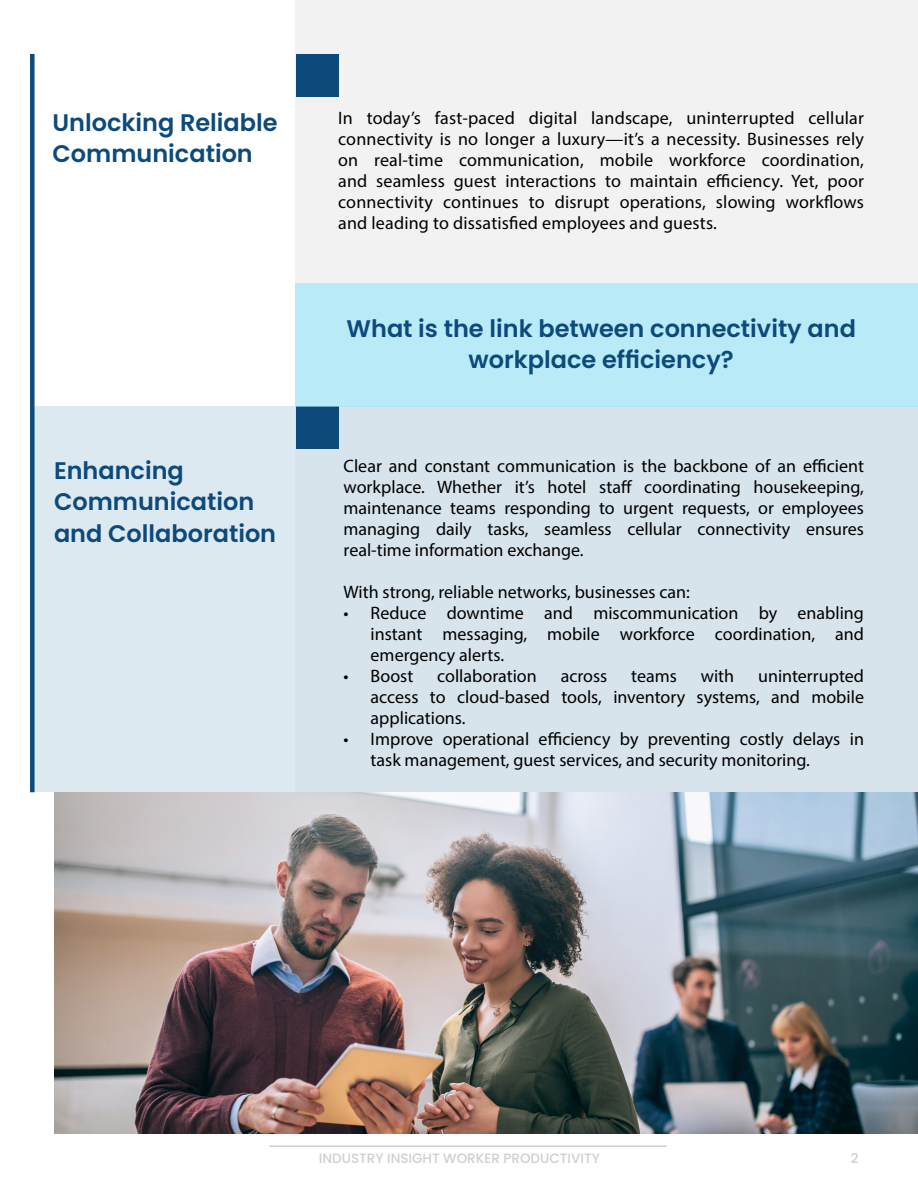
<style>
.page{position:relative;width:918px;height:1188px;background:#fff}
.page>*{position:absolute;margin:0;border:0;box-sizing:border-box;transform-origin:0 0}
.t1{font:600 24px/31.5px "Poppins";color:#0d4a7c}
.t2{font:18px/21px "Myriad Pro";color:#000;text-align:justify}
.t3{font:500 13.5px "Poppins";color:#d0cfce}
</style>
<div class="page">
<hr style="left:269px;top:1145px;width:398px;height:2px;background:#d0cfce">
<div style="left:296px;top:0;width:622px;height:1134px;background:#f2f2f2"></div>
<img style="left:54px;top:792px;width:864px;height:342px">
<div style="left:32px;top:406px;width:886px;height:386px;background:#d7e4eb"></div>
<div style="left:30px;top:54px;width:5px;height:738px;background:#0d4a7c"></div>
<div style="left:296px;top:406px;width:43px;height:43px;background:#0d4a7c"></div>
<div style="left:296px;top:54px;width:43px;height:43px;background:#0d4a7c"></div>
<div style="left:296px;top:283px;width:622px;height:123px;background:#b9eaf7"></div>
<h1 class="t1" style="left:53px;top:107px;width:227px">Unlocking Reliable<br>Communication</h1>
<h1 class="t1" style="left:54px;top:455px;width:224px">Enhancing<br>Communication and Collaboration</h1>
<p class="t2" style="left:338px;top:107px;width:527px">In today’s fast-paced digital landscape, uninterrupted cellular connectivity is no longer a luxury—it’s a necessity. Businesses rely on real-time communication, mobile workforce coordination, and seamless guest interactions to maintain efficiency. Yet, poor connectivity continues to disrupt operations, slowing workflows and leading to dissatisfied employees and guests.</p>
<h1 class="t1" style="left:347px;top:313px;width:511px;text-align:center">What is the link between connectivity and workplace efficiency?</h1>
<p class="t2" style="left:344px;top:455px;width:522px">Clear and constant communication is the backbone of an efficient workplace. Whether it’s hotel staff coordinating housekeeping, maintenance teams responding to urgent requests, or employees managing daily tasks, seamless cellular connectivity ensures real-time information exchange.</p>
<p class="t2" style="left:344px;top:581px;width:348px">With strong, reliable networks, businesses can:</p>
<p class="t2" style="left:371px;top:602px;width:495px;text-indent:-27px">• Reduce downtime and miscommunication by enabling instant messaging, mobile workforce coordination, and emergency alerts.</p>
<p class="t2" style="left:344px;top:665px;width:71px">• Boost</p>
<p class="t2" style="left:437px;top:665px;width:101px">collaboration</p>
<p class="t2" style="left:561px;top:665px;width:48px">across</p>
<p class="t2" style="left:631px;top:665px;width:47px">teams</p>
<p class="t2" style="left:701px;top:665px;width:35px">with</p>
<p class="t2" style="left:371px;top:665px;width:495px;text-indent:387px">uninterrupted access to cloud-based tools, inventory systems, and mobile applications.</p>
<p class="t2" style="left:371px;top:728px;width:495px;text-indent:-27px">• Improve operational efficiency by preventing costly delays in task management, guest services, and security monitoring.</p>
<p class="t3" style="left:319px;top:1150px;width:282px">INDUSTRY INSIGHT WORKER PRODUCTIVITY</p>
<p class="t3" style="left:851px;top:1150px;width:9px">2</p>
</div>
